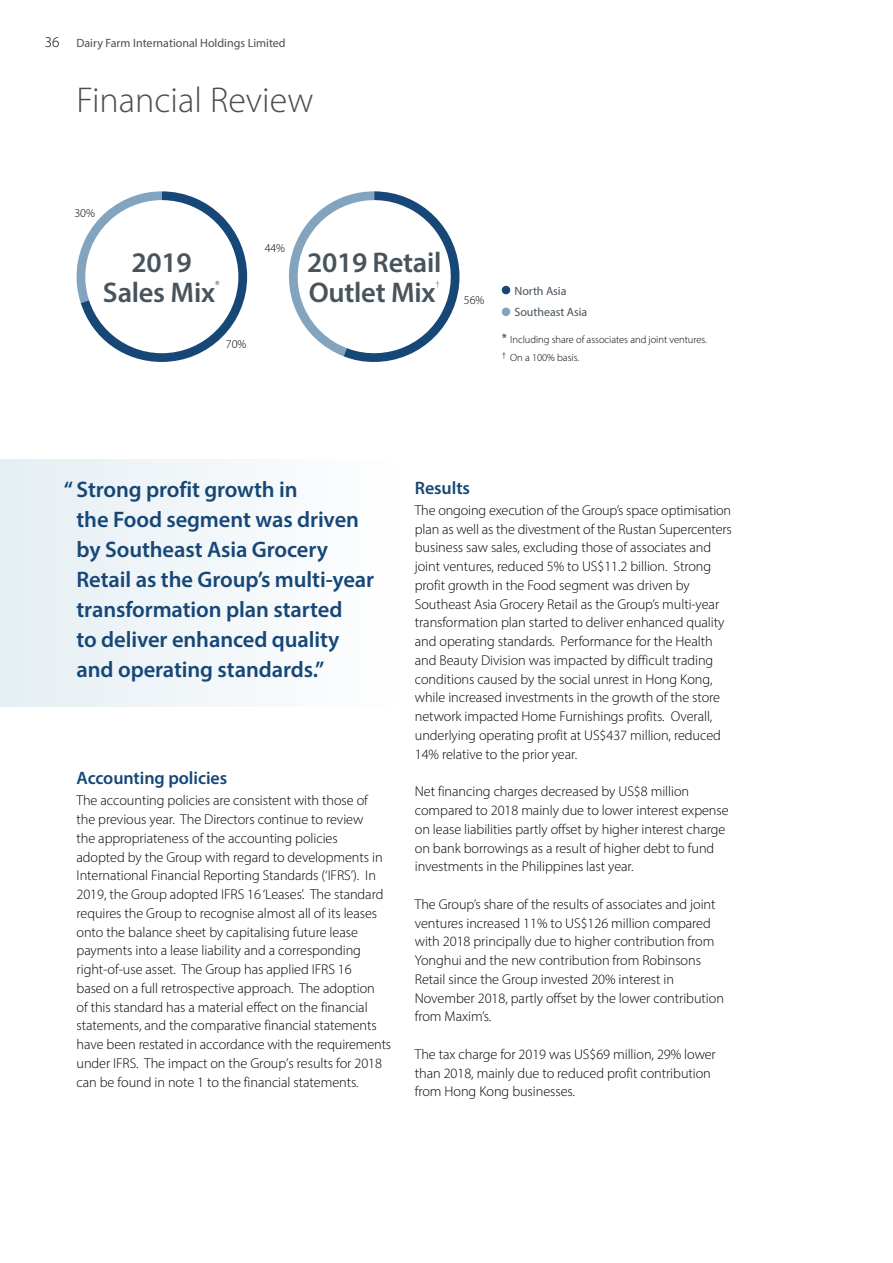
<style>
.page{position:relative;width:893px;height:1263px;background:#fff}
.page>*{position:absolute;margin:0;border:0;box-sizing:border-box;transform-origin:0 0}
.t1{font:300 36px "Myriad Pro";color:#4d4d4f}
.t2{font:600 28.5px/30px "Myriad Pro";letter-spacing:-.01em;color:#48535b}
.t3{font:600 22.5px/30px "Myriad Pro";letter-spacing:-.005em;color:#164777}
.t4{font:600 18px "Myriad Pro";letter-spacing:-.005em;color:#164777}
.t5{font:300 14.25px/18.8px "Myriad Pro";letter-spacing:-.005em;color:#000}
.t6{font:12px "Myriad Pro";color:#4d4d4f}
.t7{font:12px/21.8px "Myriad Pro";letter-spacing:-.005em;color:#48535b}
.t8{font:300 12px "Myriad Pro";letter-spacing:-.005em;color:#000}
.t9{font:300 10.5px/18px "Myriad Pro";letter-spacing:-.005em;color:#000}
.t10{font:300 9px "Myriad Pro";color:#48535b}
.s1{font-weight:300;font-size:15px;color:#000}
.s2{font-size:13.5px}
</style>
<div class="page">
<div style="left:502px;top:286px;width:8px;height:8px;background:#164777;border-radius:50%"></div>
<div style="left:502px;top:308px;width:8px;height:8px;background:#83a4bf;border-radius:50%"></div>
<svg style="left:288px;top:191px;width:172px;height:171px"></svg>
<svg style="left:76px;top:191px;width:171px;height:171px"></svg>
<div style="left:85px;top:200px;width:153px;height:153px;background:#fff;border-radius:50%"></div>
<div style="left:0;top:459px;width:404px;height:248px;background:#f2f6f9"></div>
<p class="t6" style="left:45px;top:35px;width:242px"><span class="s1">36</span> Dairy Farm International Holdings Limited</p>
<h1 class="t1" style="left:77px;top:78px;width:238px">Financial Review</h1>
<p class="t8" style="left:74px;top:206px;width:22px">30%</p>
<h2 class="t2" style="left:103px;top:247px;width:119px;text-align:center">2019<br>Sales Mix<sup>*</sup></h2>
<p class="t8" style="left:226px;top:337px;width:22px">70%</p>
<p class="t8" style="left:265px;top:241px;width:22px">44%</p>
<h2 class="t2" style="left:307px;top:247px;width:136px">2019 Retail<br>Outlet Mix</h2>
<p class="t10" style="left:435px;top:279px;width:6px">†</p>
<p class="t8" style="left:464px;top:292px;width:22px">56%</p>
<p class="t7" style="left:514px;top:279px;width:74px">North Asia<br>Southeast Asia</p>
<p class="t9" style="left:502px;top:331px;width:207px"><span class="s2">*</span> Including share of associates and joint ventures. <sup>†</sup> On a 100% basis.</p>
<h3 class="t3" style="left:77px;top:474px;width:299px;text-indent:-13px">“ Strong profit growth in<br>the Food segment was driven by Southeast Asia Grocery<br>Retail as the Group’s multi-year transformation plan started<br>to deliver enhanced quality and operating standards.”</h3>
<p class="t4" style="left:77px;top:767px;width:152px">Accounting policies</p>
<p class="t5" style="left:77px;top:791px;width:316px">The accounting policies are consistent with those of<br>the previous year. The Directors continue to review<br>the appropriateness of the accounting policies<br>adopted by the Group with regard to developments in International Financial Reporting Standards (‘IFRS’). In 2019, the Group adopted IFRS 16‘Leases’. The standard requires the Group to recognise almost all of its leases onto the balance sheet by capitalising future lease payments into a lease liability and a corresponding right-of-use asset. The Group has applied IFRS 16<br>based on a full retrospective approach. The adoption<br>of this standard has a material effect on the financial statements, and the comparative financial statements have been restated in accordance with the requirements under IFRS. The impact on the Group’s results for 2018 can be found in note 1 to the financial statements.</p>
<p class="t4" style="left:415px;top:476px;width:57px">Results</p>
<p class="t5" style="left:415px;top:501px;width:319px">The ongoing execution of the Group’s space optimisation plan as well as the divestment of the Rustan Supercenters business saw sales, excluding those of associates and joint ventures, reduced 5% to US$11.2 billion. Strong profit growth in the Food segment was driven by Southeast Asia Grocery Retail as the Group’s multi-year transformation plan started to deliver enhanced quality and operating standards. Performance for the Health and Beauty Division was impacted by difficult trading conditions caused by the social unrest in Hong Kong, while increased investments in the growth of the store network impacted Home Furnishings profits. Overall, underlying operating profit at US$437 million, reduced 14% relative to the prior year.</p>
<p class="t5" style="left:415px;top:782px;width:315px">Net financing charges decreased by US$8 million compared to 2018 mainly due to lower interest expense on lease liabilities partly offset by higher interest charge on bank borrowings as a result of higher debt to fund investments in the Philippines last year.</p>
<p class="t5" style="left:415px;top:894px;width:311px">The Group’s share of the results of associates and joint ventures increased 11% to US$126 million compared with 2018 principally due to higher contribution from Yonghui and the new contribution from Robinsons Retail since the Group invested 20% interest in November 2018, partly offset by the lower contribution from Maxim’s.</p>
<p class="t5" style="left:415px;top:1044px;width:302px">The tax charge for 2019 was US$69 million, 29% lower than 2018, mainly due to reduced profit contribution from Hong Kong businesses.</p>
</div>
